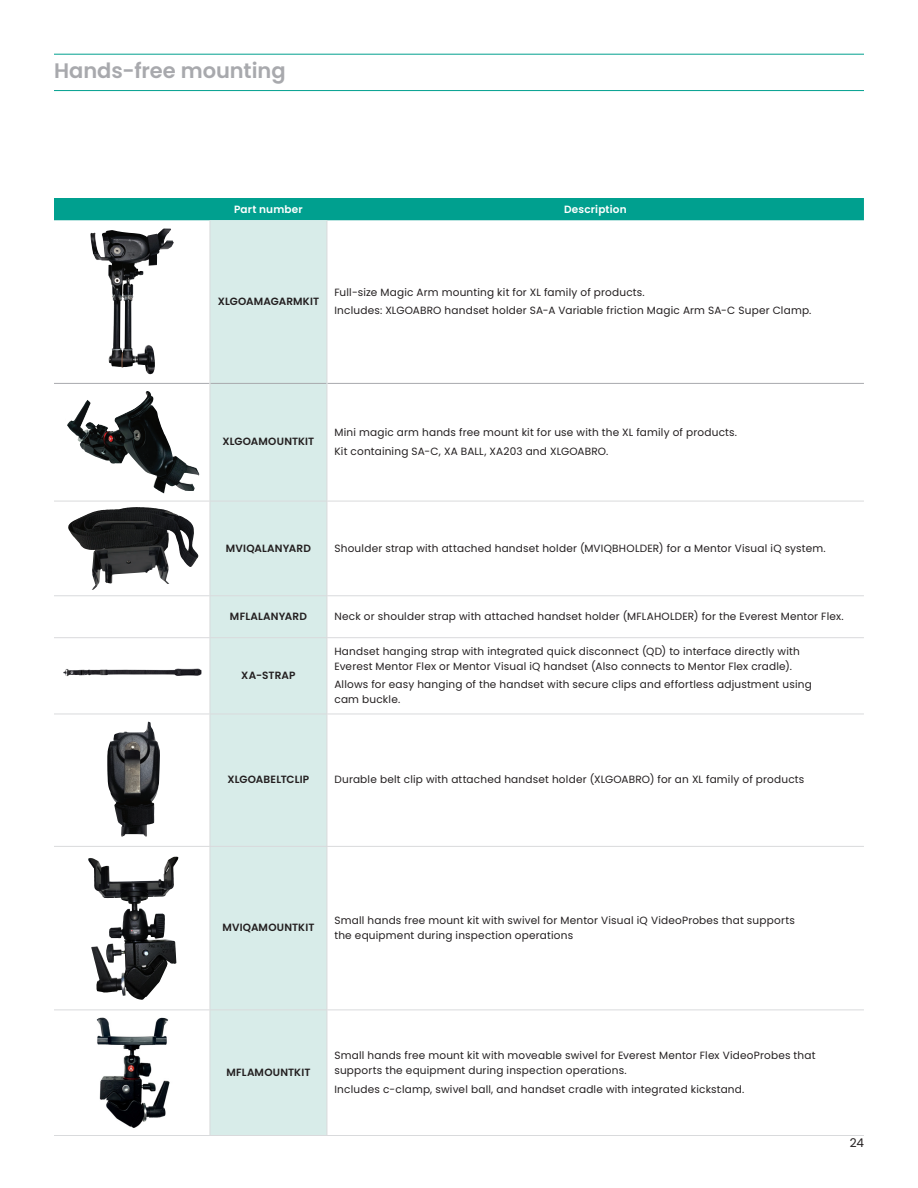
<style>
.page{position:relative;width:918px;height:1188px;background:#fff}
.page>*{position:absolute;margin:0;border:0;box-sizing:border-box;transform-origin:0 0}
.section_title_contin{font:600 21px "Poppins";letter-spacing:-.005em;color:#a8a9ad}
.t1{font:12px "Poppins";color:#231f20}
.table_text_7_FL_L{font:10.5px/15px "Poppins";letter-spacing:.02em;color:#231f20}
.table_text_semibold{font:600 10.5px "Poppins";letter-spacing:.01em;color:#231f20}
.Header_column_heads{font:600 10.5px "Poppins";letter-spacing:.015em;color:#fff}
</style>
<div class="page">
<hr style="left:54px;top:54px;width:810px;height:1px;background:#00a08f">
<hr style="left:54px;top:90px;width:810px;height:1px;background:#00a08f">
<div style="left:54px;top:198px;width:810px;height:22px;background:#00a08f"></div>
<div style="left:211px;top:220px;width:116px;height:915px;background:#d8ece9"></div>
<hr style="left:54px;top:383px;width:156px;height:1px;background:#a8a9ad">
<hr style="left:210px;top:383px;width:117px;height:1px;background:#a8a9ad">
<hr style="left:327px;top:383px;width:537px;height:1px;background:#a8a9ad">
<hr style="left:210px;top:220px;width:1px;height:163px;background:#d9dadc">
<hr style="left:327px;top:220px;width:1px;height:163px;background:#d9dadc">
<hr style="left:210px;top:383px;width:1px;height:118px;background:#d9dadc">
<hr style="left:327px;top:383px;width:1px;height:118px;background:#d9dadc">
<hr style="left:54px;top:501px;width:156px;height:1px;background:#d9dadc">
<hr style="left:210px;top:501px;width:117px;height:1px;background:#d9dadc">
<hr style="left:210px;top:501px;width:1px;height:94px;background:#d9dadc">
<hr style="left:327px;top:501px;width:537px;height:1px;background:#d9dadc">
<hr style="left:327px;top:501px;width:1px;height:94px;background:#d9dadc">
<hr style="left:54px;top:595px;width:156px;height:1px;background:#d9dadc">
<hr style="left:210px;top:595px;width:117px;height:1px;background:#d9dadc">
<hr style="left:210px;top:596px;width:1px;height:41px;background:#d9dadc">
<hr style="left:327px;top:595px;width:537px;height:1px;background:#d9dadc">
<hr style="left:327px;top:596px;width:1px;height:41px;background:#d9dadc">
<hr style="left:54px;top:637px;width:156px;height:1px;background:#d9dadc">
<hr style="left:210px;top:637px;width:117px;height:1px;background:#d9dadc">
<hr style="left:210px;top:638px;width:1px;height:76px;background:#d9dadc">
<hr style="left:327px;top:637px;width:537px;height:1px;background:#d9dadc">
<hr style="left:327px;top:638px;width:1px;height:76px;background:#d9dadc">
<hr style="left:54px;top:714px;width:156px;height:1px;background:#d9dadc">
<hr style="left:210px;top:714px;width:117px;height:1px;background:#d9dadc">
<hr style="left:210px;top:714px;width:1px;height:132px;background:#d9dadc">
<hr style="left:327px;top:714px;width:537px;height:1px;background:#d9dadc">
<hr style="left:327px;top:714px;width:1px;height:132px;background:#d9dadc">
<hr style="left:54px;top:846px;width:156px;height:1px;background:#d9dadc">
<hr style="left:210px;top:846px;width:117px;height:1px;background:#d9dadc">
<hr style="left:210px;top:847px;width:1px;height:163px;background:#d9dadc">
<hr style="left:327px;top:846px;width:537px;height:1px;background:#d9dadc">
<hr style="left:327px;top:847px;width:1px;height:163px;background:#d9dadc">
<hr style="left:54px;top:1010px;width:156px;height:1px;background:#d9dadc">
<hr style="left:210px;top:1010px;width:117px;height:1px;background:#d9dadc">
<hr style="left:210px;top:1010px;width:1px;height:125px;background:#d9dadc">
<hr style="left:327px;top:1010px;width:537px;height:1px;background:#d9dadc">
<hr style="left:327px;top:1010px;width:1px;height:125px;background:#d9dadc">
<hr style="left:54px;top:1135px;width:156px;height:1px;background:#d9dadc">
<hr style="left:210px;top:1135px;width:117px;height:1px;background:#d9dadc">
<hr style="left:327px;top:1135px;width:537px;height:1px;background:#d9dadc">
<img style="left:90px;top:229px;width:73px;height:138px">
<img style="left:67px;top:391px;width:80px;height:70px">
<img style="left:68px;top:507px;width:83px;height:83px">
<img style="left:63px;top:668px;width:135px;height:9px">
<img style="left:107px;top:722px;width:53px;height:115px">
<img style="left:88px;top:857px;width:88px;height:81px">
<img style="left:96px;top:1017px;width:74px;height:111px">
<p class="section_title_contin" style="left:54px;top:59px;width:233px">Hands-free mounting</p>
<p class="Header_column_heads" style="left:234px;top:203px;width:70px">Part number</p>
<p class="Header_column_heads" style="left:564px;top:203px;width:64px">Description</p>
<p class="table_text_semibold" style="left:218px;top:295px;width:103px">XLGOAMAGARMKIT</p>
<p class="table_text_7_FL_L" style="left:334px;top:284px;width:312px">Full-size Magic Arm mounting kit for XL family of products.</p>
<p class="table_text_7_FL_L" style="left:334px;top:303px;width:479px">Includes: XLGOABRO handset holder SA-A Variable friction Magic Arm SA-C Super Clamp.</p>
<p class="table_text_semibold" style="left:223px;top:436px;width:93px">XLGOAMOUNTKIT</p>
<p class="table_text_7_FL_L" style="left:334px;top:425px;width:404px">Mini magic arm hands free mount kit for use with the XL family of products.</p>
<p class="table_text_7_FL_L" style="left:334px;top:444px;width:275px">Kit containing SA-C, XA BALL, XA203 and XLGOABRO.</p>
<p class="table_text_semibold" style="left:226px;top:542px;width:86px">MVIQALANYARD</p>
<p class="table_text_7_FL_L" style="left:334px;top:541px;width:493px">Shoulder strap with attached handset holder (MVIQBHOLDER) for a Mentor Visual iQ system.</p>
<p class="table_text_semibold" style="left:230px;top:610px;width:78px">MFLALANYARD</p>
<p class="table_text_7_FL_L" style="left:334px;top:609px;width:511px">Neck or shoulder strap with attached handset holder (MFLAHOLDER) for the Everest Mentor Flex.</p>
<p class="table_text_semibold" style="left:241px;top:669px;width:56px">XA-STRAP</p>
<p class="table_text_7_FL_L" style="left:334px;top:644px;width:467px">Handset hanging strap with integrated quick disconnect (QD) to interface directly with<br>Everest Mentor Flex or Mentor Visual iQ handset (Also connects to Mentor Flex cradle).</p>
<p class="table_text_7_FL_L" style="left:334px;top:677px;width:479px">Allows for easy hanging of the handset with secure clips and effortless adjustment using cam buckle.</p>
<p class="table_text_semibold" style="left:228px;top:774px;width:83px">XLGOABELTCLIP</p>
<p class="table_text_7_FL_L" style="left:334px;top:772px;width:471px">Durable belt clip with attached handset holder (XLGOABRO) for an XL family of products</p>
<p class="table_text_semibold" style="left:222px;top:922px;width:93px">MVIQAMOUNTKIT</p>
<p class="table_text_7_FL_L" style="left:334px;top:913px;width:462px">Small hands free mount kit with swivel for Mentor Visual iQ VideoProbes that supports the equipment during inspection operations</p>
<p class="table_text_semibold" style="left:226px;top:1066px;width:85px">MFLAMOUNTKIT</p>
<p class="table_text_7_FL_L" style="left:334px;top:1048px;width:483px">Small hands free mount kit with moveable swivel for Everest Mentor Flex VideoProbes that supports the equipment during inspection operations.</p>
<p class="table_text_7_FL_L" style="left:334px;top:1082px;width:412px">Includes c-clamp, swivel ball, and handset cradle with integrated kickstand.</p>
<p class="t1" style="left:850px;top:1135px;width:16px">24</p>
</div>
